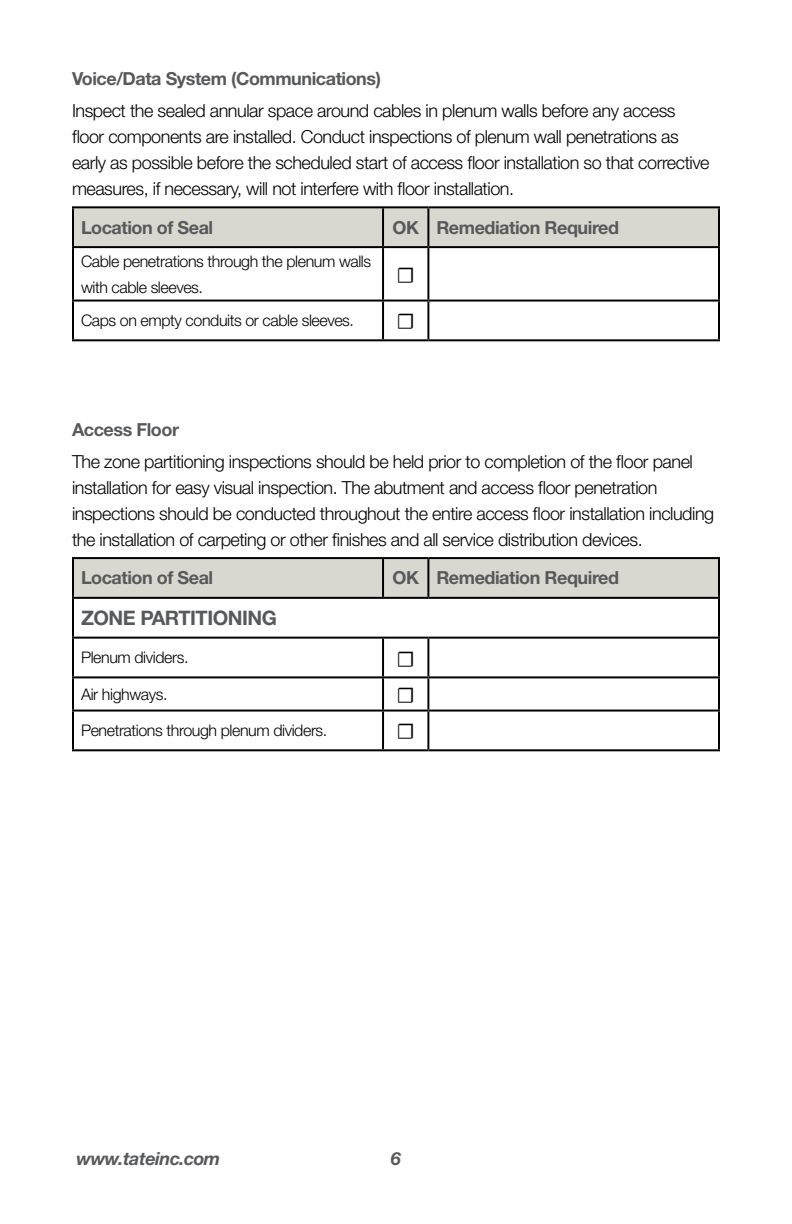
<style>
.page{position:relative;width:792px;height:1224px;background:#fff}
.page>*{position:absolute;margin:0;border:0;box-sizing:border-box;transform-origin:0 0}
.t1{font:22px "Minion Pro";color:#000}
.t2{font:700 20px "Helvetica Neue LT Std";letter-spacing:-.025em;color:#58595b}
.t3{font:300 18px/26px "Helvetica Neue LT Std";letter-spacing:-.025em;color:#000}
.t4{font:700 18px "Helvetica Neue LT Std";letter-spacing:-.025em;color:#58595b}
.t5{font:italic 700 18px "Helvetica Neue LT Std";letter-spacing:-.025em;color:#58595b}
.t6{font:300 16px/26px "Helvetica Neue LT Std";letter-spacing:-.025em;color:#000}
</style>
<div class="page">
<div style="left:74px;top:208px;width:644px;height:38px;background:#d8d8d1"></div>
<hr style="left:72px;top:206px;width:311px;height:2px;background:#000">
<hr style="left:72px;top:208px;width:2px;height:38px;background:#000">
<hr style="left:383px;top:206px;width:45px;height:2px;background:#000">
<hr style="left:382px;top:208px;width:2px;height:38px;background:#000">
<hr style="left:428px;top:206px;width:292px;height:2px;background:#000">
<hr style="left:427px;top:208px;width:2px;height:38px;background:#000">
<hr style="left:718px;top:208px;width:2px;height:38px;background:#000">
<hr style="left:72px;top:246px;width:311px;height:2px;background:#000">
<hr style="left:72px;top:248px;width:2px;height:52px;background:#000">
<hr style="left:383px;top:246px;width:45px;height:2px;background:#000">
<hr style="left:382px;top:248px;width:2px;height:52px;background:#000">
<hr style="left:428px;top:246px;width:292px;height:2px;background:#000">
<hr style="left:427px;top:248px;width:2px;height:52px;background:#000">
<hr style="left:718px;top:248px;width:2px;height:52px;background:#000">
<hr style="left:72px;top:300px;width:311px;height:2px;background:#000">
<hr style="left:72px;top:302px;width:2px;height:37px;background:#000">
<hr style="left:383px;top:300px;width:45px;height:2px;background:#000">
<hr style="left:382px;top:302px;width:2px;height:37px;background:#000">
<hr style="left:428px;top:300px;width:292px;height:2px;background:#000">
<hr style="left:427px;top:302px;width:2px;height:37px;background:#000">
<hr style="left:718px;top:302px;width:2px;height:37px;background:#000">
<hr style="left:72px;top:339px;width:311px;height:2px;background:#000">
<hr style="left:383px;top:339px;width:45px;height:2px;background:#000">
<hr style="left:428px;top:339px;width:292px;height:2px;background:#000">
<div style="left:74px;top:559px;width:644px;height:38px;background:#d8d8d1"></div>
<hr style="left:72px;top:557px;width:311px;height:2px;background:#000">
<hr style="left:72px;top:559px;width:2px;height:38px;background:#000">
<hr style="left:383px;top:557px;width:45px;height:2px;background:#000">
<hr style="left:382px;top:559px;width:2px;height:38px;background:#000">
<hr style="left:428px;top:557px;width:292px;height:2px;background:#000">
<hr style="left:427px;top:559px;width:2px;height:38px;background:#000">
<hr style="left:718px;top:559px;width:2px;height:38px;background:#000">
<hr style="left:72px;top:597px;width:311px;height:2px;background:#000">
<hr style="left:72px;top:599px;width:2px;height:38px;background:#000">
<hr style="left:383px;top:597px;width:45px;height:2px;background:#000">
<hr style="left:428px;top:597px;width:292px;height:2px;background:#000">
<hr style="left:718px;top:599px;width:2px;height:38px;background:#000">
<hr style="left:72px;top:637px;width:311px;height:2px;background:#000">
<hr style="left:72px;top:639px;width:2px;height:37px;background:#000">
<hr style="left:383px;top:637px;width:45px;height:2px;background:#000">
<hr style="left:382px;top:639px;width:2px;height:37px;background:#000">
<hr style="left:428px;top:637px;width:292px;height:2px;background:#000">
<hr style="left:427px;top:639px;width:2px;height:37px;background:#000">
<hr style="left:718px;top:639px;width:2px;height:37px;background:#000">
<hr style="left:72px;top:676px;width:311px;height:2px;background:#000">
<hr style="left:72px;top:678px;width:2px;height:32px;background:#000">
<hr style="left:383px;top:676px;width:45px;height:2px;background:#000">
<hr style="left:382px;top:678px;width:2px;height:32px;background:#000">
<hr style="left:428px;top:676px;width:292px;height:2px;background:#000">
<hr style="left:427px;top:678px;width:2px;height:32px;background:#000">
<hr style="left:718px;top:678px;width:2px;height:32px;background:#000">
<hr style="left:72px;top:710px;width:311px;height:2px;background:#000">
<hr style="left:72px;top:712px;width:2px;height:37px;background:#000">
<hr style="left:383px;top:710px;width:45px;height:2px;background:#000">
<hr style="left:382px;top:712px;width:2px;height:37px;background:#000">
<hr style="left:428px;top:710px;width:292px;height:2px;background:#000">
<hr style="left:427px;top:712px;width:2px;height:37px;background:#000">
<hr style="left:718px;top:712px;width:2px;height:37px;background:#000">
<hr style="left:72px;top:749px;width:311px;height:2px;background:#000">
<hr style="left:383px;top:749px;width:45px;height:2px;background:#000">
<hr style="left:428px;top:749px;width:292px;height:2px;background:#000">
<p class="t4" style="left:72px;top:67px;width:311px">Voice/Data System (Communications)</p>
<p class="t3" style="left:72px;top:97px;width:639px">Inspect the sealed annular space around cables in plenum walls before any access floor components are installed. Conduct inspections of plenum wall penetrations as early as possible before the scheduled start of access floor installation so that corrective measures, if necessary, will not interfere with floor installation.</p>
<p class="t4" style="left:81px;top:216px;width:134px">Location of Seal</p>
<p class="t4" style="left:392px;top:216px;width:228px">OK Remediation Required</p>
<p class="t6" style="left:81px;top:248px;width:292px">Cable penetrations through the plenum walls with cable sleeves.</p>
<p class="t1" style="left:396px;top:260px;width:20px">☐</p>
<p class="t6" style="left:81px;top:307px;width:275px">Caps on empty conduits or cable sleeves.</p>
<p class="t1" style="left:396px;top:307px;width:20px">☐</p>
<p class="t4" style="left:72px;top:419px;width:109px">Access Floor</p>
<p class="t3" style="left:72px;top:448px;width:644px">The zone partitioning inspections should be held prior to completion of the floor panel installation for easy visual inspection. The abutment and access floor penetration inspections should be conducted throughout the entire access floor installation including the installation of carpeting or other finishes and all service distribution devices.</p>
<p class="t4" style="left:81px;top:567px;width:134px">Location of Seal</p>
<p class="t4" style="left:392px;top:567px;width:228px">OK Remediation Required</p>
<p class="t2" style="left:81px;top:605px;width:198px">ZONE PARTITIONING</p>
<p class="t6" style="left:81px;top:644px;width:109px">Plenum dividers.</p>
<p class="t1" style="left:396px;top:644px;width:20px">☐</p>
<p class="t6" style="left:81px;top:681px;width:88px">Air highways.</p>
<p class="t1" style="left:396px;top:680px;width:20px">☐</p>
<p class="t6" style="left:81px;top:717px;width:248px">Penetrations through plenum dividers.</p>
<p class="t1" style="left:396px;top:717px;width:20px">☐</p>
<p class="t5" style="left:77px;top:1147px;width:145px">www.tateinc.com</p>
<p class="t5" style="left:391px;top:1147px;width:12px">6</p>
</div>
